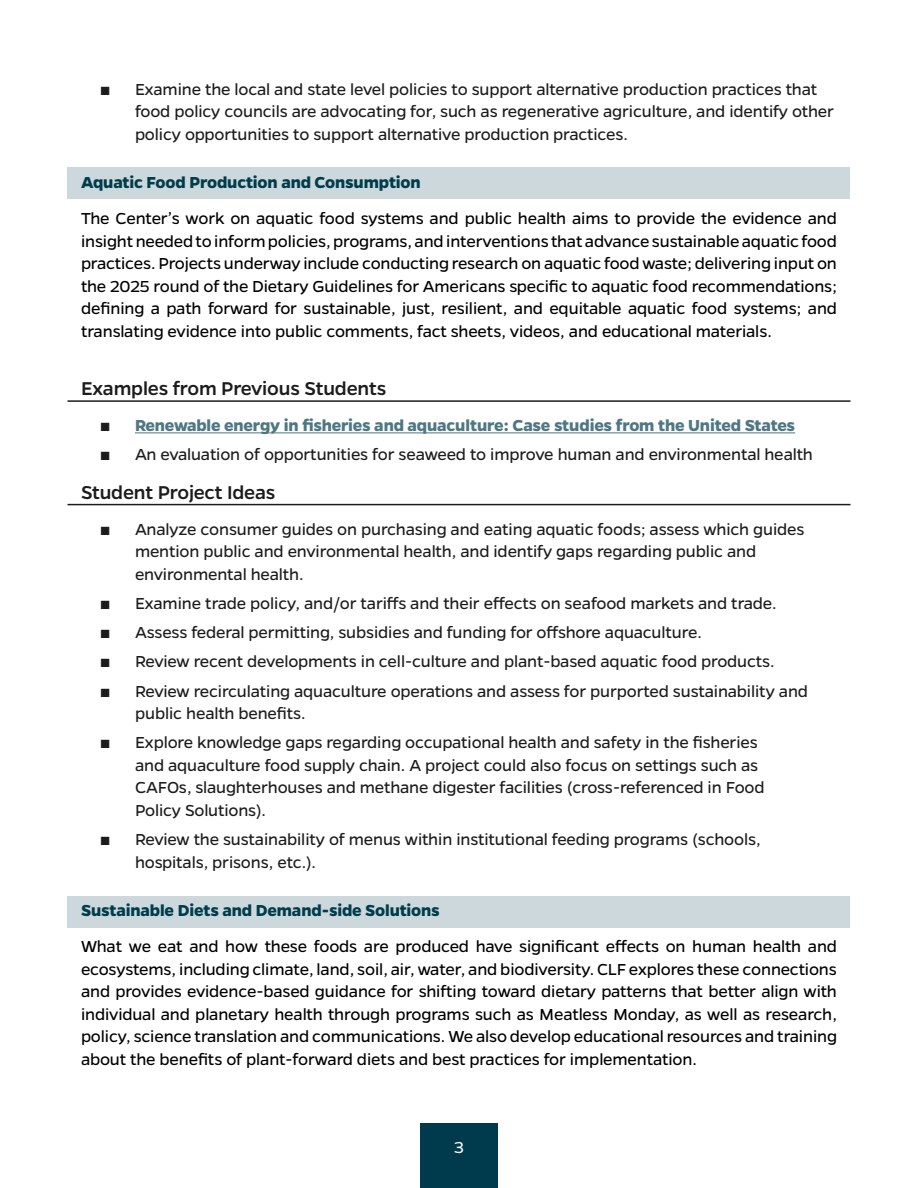
<style>
.page{position:relative;width:918px;height:1188px;background:#fff}
.page>*{position:absolute;margin:0;border:0;box-sizing:border-box;transform-origin:0 0}
.LEVEL_2{font:500 21px "Gentona";letter-spacing:-.01em;color:#1d1c1d}
.LEVEL_3{font:18px/22.5px "Gentona";letter-spacing:-.01em;color:#1d1c1d}
.t1{font:18px/22.5px "Gentona";letter-spacing:-.01em;color:#000;text-align:justify}
.LEVEL_1{font:700 18px "Gentona";letter-spacing:-.01em;color:#003d4c}
.LEVEL_3-2{font:700 18px "Gentona";letter-spacing:-.01em;color:#4d7782}
.LEVEL_3-3{font:18px "Arnhem Pro Blond";color:#1d1c1d}
.t2{font:18px "Gentona";color:#fff}
</style>
<div class="page">
<div style="left:420px;top:1123px;width:78px;height:65px;background:#003b4d"></div>
<div style="left:68px;top:168px;width:782px;height:31px;background:#ccd8db"></div>
<hr style="left:68px;top:400px;width:782px;height:2px;background:#1d1c1d">
<hr style="left:135px;top:432px;width:660px;height:1px;background:#4d7782">
<hr style="left:68px;top:504px;width:782px;height:1px;background:#1d1c1d">
<div style="left:68px;top:896px;width:782px;height:31px;background:#ccd8db"></div>
<h3 class="LEVEL_3-3" style="left:101px;top:77px;width:10px">◼</h3>
<h3 class="LEVEL_3" style="left:135px;top:78px;width:701px">Examine the local and state level policies to support alternative production practices that food policy councils are advocating for, such as regenerative agriculture, and identify other policy opportunities to support alternative production practices.</h3>
<h1 class="LEVEL_1" style="left:81px;top:172px;width:341px">Aquatic Food Production and Consumption</h1>
<p class="t1" style="left:81px;top:207px;width:757px">The Center’s work on aquatic food systems and public health aims to provide the evidence and insight needed to inform policies, programs, and interventions that advance sustainable aquatic food practices. Projects underway include conducting research on aquatic food waste; delivering input on the 2025 round of the Dietary Guidelines for Americans specific to aquatic food recommendations; defining a path forward for sustainable, just, resilient, and equitable aquatic food systems; and translating evidence into public comments, fact sheets, videos, and educational materials.</p>
<h2 class="LEVEL_2" style="left:81px;top:377px;width:307px">Examples from Previous Students</h2>
<h3 class="LEVEL_3-3" style="left:101px;top:414px;width:10px">◼</h3>
<h3 class="LEVEL_3-2" style="left:135px;top:415px;width:662px">Renewable energy in fisheries and aquaculture: Case studies from the United States</h3>
<h3 class="LEVEL_3-3" style="left:101px;top:443px;width:10px">◼</h3>
<h3 class="LEVEL_3" style="left:135px;top:443px;width:679px">An evaluation of opportunities for seaweed to improve human and environmental health</h3>
<h2 class="LEVEL_2" style="left:81px;top:480px;width:196px">Student Project Ideas</h2>
<h3 class="LEVEL_3-3" style="left:101px;top:517px;width:10px">◼</h3>
<h3 class="LEVEL_3" style="left:135px;top:518px;width:671px">Analyze consumer guides on purchasing and eating aquatic foods; assess which guides mention public and environmental health, and identify gaps regarding public and environmental health.</h3>
<h3 class="LEVEL_3-3" style="left:101px;top:591px;width:10px">◼</h3>
<h3 class="LEVEL_3" style="left:135px;top:592px;width:643px">Examine trade policy, and/or tariffs and their effects on seafood markets and trade.</h3>
<h3 class="LEVEL_3-3" style="left:101px;top:621px;width:10px">◼</h3>
<h3 class="LEVEL_3" style="left:135px;top:621px;width:568px">Assess federal permitting, subsidies and funding for offshore aquaculture.</h3>
<h3 class="LEVEL_3-3" style="left:101px;top:650px;width:10px">◼</h3>
<h3 class="LEVEL_3" style="left:135px;top:650px;width:641px">Review recent developments in cell-culture and plant-based aquatic food products.</h3>
<h3 class="LEVEL_3-3" style="left:101px;top:679px;width:10px">◼</h3>
<h3 class="LEVEL_3" style="left:135px;top:680px;width:675px">Review recirculating aquaculture operations and assess for purported sustainability and public health benefits.</h3>
<h3 class="LEVEL_3-3" style="left:101px;top:731px;width:10px">◼</h3>
<h3 class="LEVEL_3" style="left:135px;top:731px;width:631px">Explore knowledge gaps regarding occupational health and safety in the fisheries and aquaculture food supply chain. A project could also focus on settings such as CAFOs, slaughterhouses and methane digester facilities (cross-referenced in Food Policy Solutions).</h3>
<h3 class="LEVEL_3-3" style="left:101px;top:828px;width:10px">◼</h3>
<h3 class="LEVEL_3" style="left:135px;top:828px;width:627px">Review the sustainability of menus within institutional feeding programs (schools, hospitals, prisons, etc.).</h3>
<h1 class="LEVEL_1" style="left:81px;top:900px;width:360px">Sustainable Diets and Demand-side Solutions</h1>
<p class="t1" style="left:81px;top:935px;width:758px">What we eat and how these foods are produced have significant effects on human health and ecosystems, including climate, land, soil, air, water, and biodiversity. CLF explores these connections and provides evidence-based guidance for shifting toward dietary patterns that better align with individual and planetary health through programs such as Meatless Monday, as well as research, policy, science translation and communications. We also develop educational resources and training about the benefits of plant-forward diets and best practices for implementation.</p>
<p class="t2" style="left:454px;top:1137px;width:11px">3</p>
</div>
